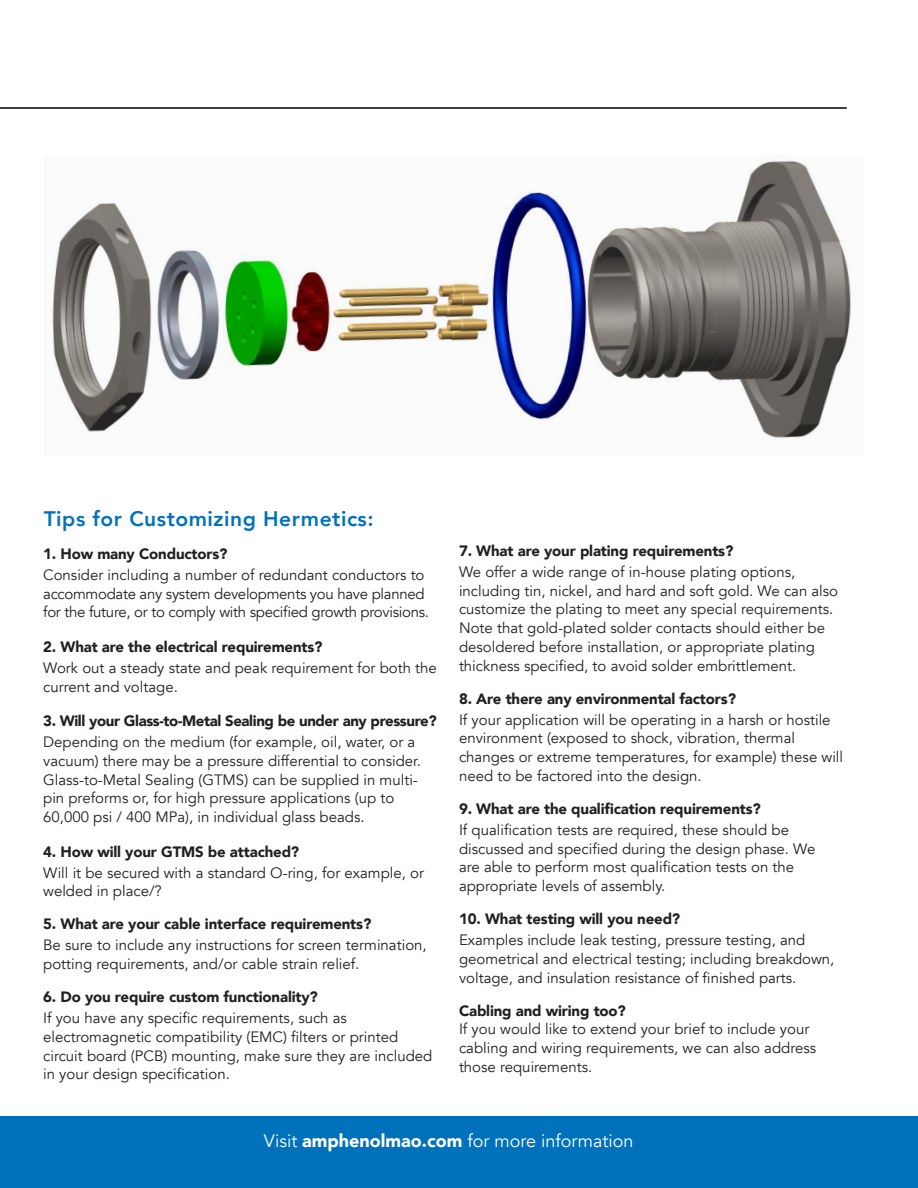
<style>
.page{position:relative;width:918px;height:1188px;background:#fff}
.page>*{position:absolute;margin:0;border:0;box-sizing:border-box;transform-origin:0 0}
.t1{font:800 21px "Avenir";letter-spacing:.025em;color:#0072bc}
.t2{font:18px "Avenir";color:#fff}
.t3{font:15px/18.8px "Avenir";color:#231f20}
.t4{font:15px/18.8px "Avenir";letter-spacing:-.02em;color:#231f20}
.t5{font:900 15px/21px "Avenir";letter-spacing:-.025em;color:#231f20}
.s1{font-weight:900}
.s2{font-weight:400}
</style>
<div class="page">
<div style="left:0;top:1117px;width:918px;height:71px;background:#0072bc"></div>
<hr style="left:0;top:107px;width:847px;height:2px;background:#000">
<img style="left:52px;top:160px;width:800px;height:278px">
<p class="t1" style="left:44px;top:500px;width:331px">Tips for Customizing Hermetics:</p>
<p class="t3" style="left:43px;top:543px;width:383px;line-height:21px"><span class="s1">1. How many Conductors?<br></span>Consider including a number of redundant conductors to</p>
<p class="t4" style="left:43px;top:584px;width:387px">accommodate any system developments you have planned for the future, or to comply with specified growth provisions.</p>
<p class="t3" style="left:43px;top:636px;width:395px;line-height:21px"><span class="s1">2. What are the electrical requirements?<br></span>Work out a steady state and peak requirement for both the</p>
<p class="t3" style="left:43px;top:677px;width:136px">current and voltage.</p>
<p class="t5" style="left:43px;top:710px;width:395px">3. Will your Glass-to-Metal Sealing be under any pressure?<br><span class="s2">Depending on the medium (for example, oil, water, or a</span></p>
<p class="t3" style="left:43px;top:752px;width:379px">vacuum) there may be a pressure differential to consider.<br>Glass-to-Metal Sealing (GTMS) can be supplied in multi&shy;pin preforms or, for high pressure applications (up to 60,000 psi / 400 MPa), in individual glass beads.</p>
<p class="t3" style="left:43px;top:841px;width:382px;line-height:21px"><span class="s1">4. How will your GTMS be attached?<br></span>Will it be secured with a standard O-ring, for example, or</p>
<p class="t3" style="left:43px;top:882px;width:120px">welded in place/?</p>
<p class="t3" style="left:43px;top:914px;width:385px;line-height:21px"><span class="s1">5. What are your cable interface requirements?<br></span>Be sure to include any instructions for screen termination,</p>
<p class="t3" style="left:43px;top:955px;width:318px">potting requirements, and/or cable strain relief.</p>
<p class="t3" style="left:43px;top:987px;width:305px;line-height:21px"><span class="s1">6. Do you require custom functionality?<br></span>If you have any specific requirements, such as</p>
<p class="t3" style="left:43px;top:1028px;width:391px">electromagnetic compatibility (EMC) filters or printed circuit board (PCB) mounting, make sure they are included in your design specification.</p>
<p class="t3" style="left:459px;top:540px;width:338px;line-height:21px"><span class="s1">7. What are your plating requirements?<br></span>We offer a wide range of in-house plating options,</p>
<p class="t3" style="left:459px;top:581px;width:381px">including tin, nickel, and hard and soft gold. We can also customize the plating to meet any special requirements.<br>Note that gold-plated solder contacts should either be desoldered before installation, or appropriate plating thickness specified, to avoid solder embrittlement.</p>
<p class="t3" style="left:459px;top:688px;width:373px;line-height:21px"><span class="s1">8. Are there any environmental factors?<br></span>If your application will be operating in a harsh or hostile</p>
<p class="t3" style="left:459px;top:729px;width:386px">environment (exposed to shock, vibration, thermal changes or extreme temperatures, for example) these will need to be factored into the design.</p>
<p class="t3" style="left:459px;top:798px;width:332px;line-height:21px"><span class="s1">9. What are the qualification requirements?<br></span>If qualification tests are required, these should be</p>
<p class="t3" style="left:459px;top:839px;width:358px">discussed and specified during the design phase. We are able to perform most qualification tests on the appropriate levels of assembly.</p>
<p class="t3" style="left:459px;top:909px;width:348px;line-height:21px"><span class="s1">10. What testing will you need?<br></span>Examples include leak testing, pressure testing, and</p>
<p class="t3" style="left:459px;top:950px;width:377px">geometrical and electrical testing; including breakdown, voltage, and insulation resistance of finished parts.</p>
<p class="t3" style="left:459px;top:1001px;width:359px"><span class="s1">Cabling and wiring too?<br></span>If you would like to extend your brief to include your cabling and wiring requirements, we can also address those requirements.</p>
<p class="t2" style="left:264px;top:1130px;width:371px">Visit <span class="s1">amphenolmao.com</span> for more information</p>
</div>
